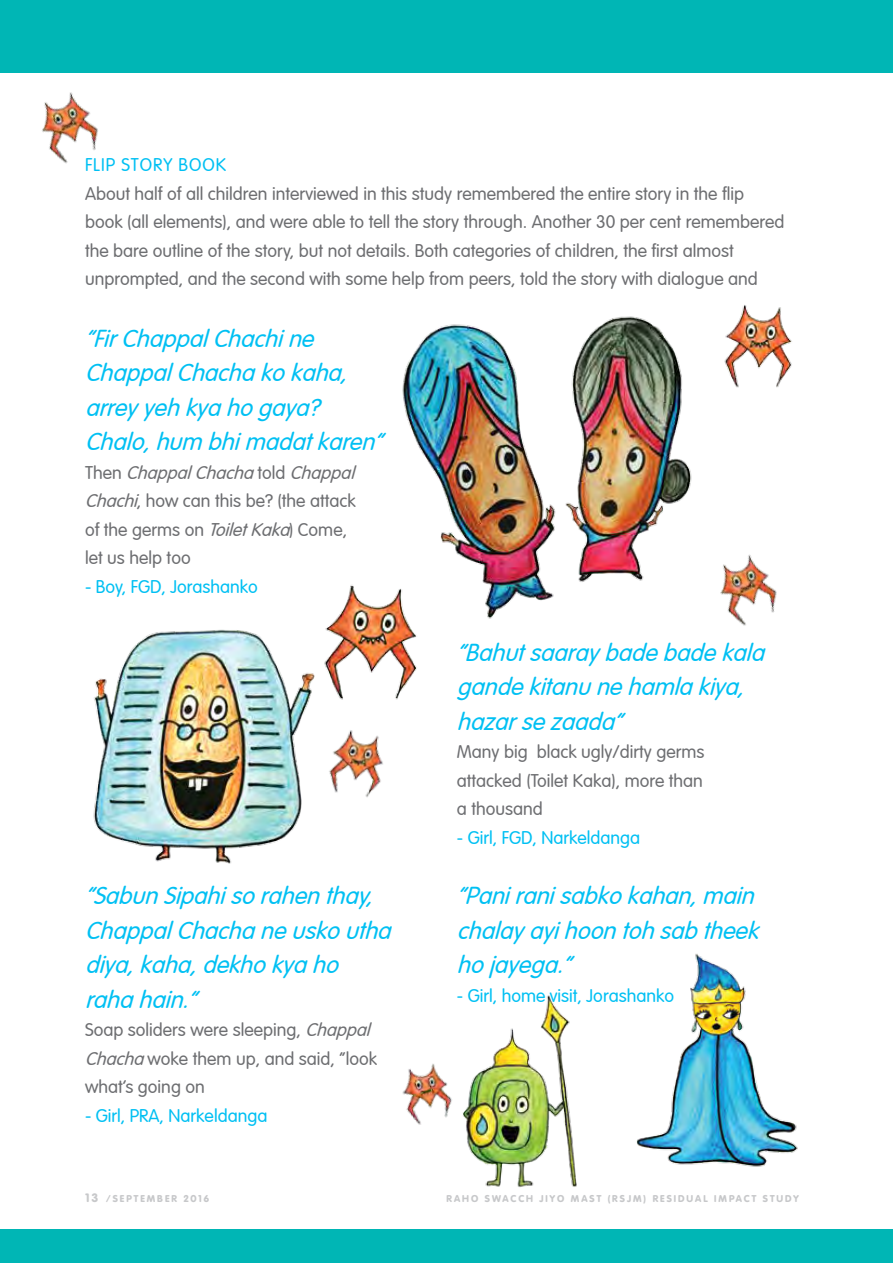
<style>
.page{position:relative;width:893px;height:1263px;background:#fff}
.page>*{position:absolute;margin:0;border:0;box-sizing:border-box;transform-origin:0 0}
.t1{font:italic 300 24px/34.5px "VAG Rounded";color:#00c0f3}
.t2{font:300 18px/28.5px "VAG Rounded";color:#6d6e71}
.t3{font:300 18px "VAG Rounded";color:#00c0f3}
.t4{font:300 18px "VAG Rounded";letter-spacing:.05em;color:#00c0f3}
.t5{font:900 9.75px "VAG Rounded";letter-spacing:.2em;color:#c7c8ca}
.s1{font-style:italic}
.s2{font-size:12px}
</style>
<div class="page">
<div style="left:0;top:0;width:893px;height:73px;background:#00b6b5"></div>
<div style="left:0;top:1229px;width:893px;height:34px;background:#00b6b5"></div>
<img style="left:402px;top:324px;width:124px;height:295px">
<img style="left:526px;top:316px;width:166px;height:285px">
<img style="left:340px;top:575px;width:87px;height:125px">
<img style="left:724px;top:305px;width:68px;height:83px">
<img style="left:402px;top:1068px;width:12px;height:51px">
<img style="left:340px;top:730px;width:43px;height:67px">
<img style="left:720px;top:554px;width:57px;height:72px">
<img style="left:42px;top:92px;width:56px;height:72px">
<img style="left:93px;top:614px;width:247px;height:250px">
<img style="left:636px;top:953px;width:162px;height:214px">
<img style="left:414px;top:995px;width:163px;height:192px">
<p class="t4" style="left:85px;top:155px;width:142px">FLIP STORY BOOK</p>
<p class="t2" style="left:85px;top:180px;width:701px">About half of all children interviewed in this study remembered the entire story in the flip book (all elements), and were able to tell the story through. Another 30 per cent remembered the bare outline of the story, but not details. Both categories of children, the first almost unprompted, and the second with some help from peers, told the story with dialogue and</p>
<h1 class="t1" style="left:85px;top:322px;width:306px">“FirChappalChachine<br>ChappalChachakokaha, arreyyehkyahogaya?<br>Chalo,hum bhimadatkaren”</h1>
<p class="t2" style="left:85px;top:459px;width:276px">T h e n <span class="s1">ChappalChacha</span>t o l d <span class="s1">Chappal<br>Chachi</span>, how can this be? (the attack of the germs on <span class="s1">ToiletKaka</span>) Come, let us help too</p>
<p class="t3" style="left:85px;top:576px;width:174px">- Boy, FGD, Jorashanko</p>
<h1 class="t1" style="left:85px;top:880px;width:315px">“SabunSipahisorahenthay,<br>ChappalChachaneuskoutha diya,kaha,dekhokyaho rahahain.”</h1>
<p class="t2" style="left:85px;top:1016px;width:293px;text-align:justify">Soap soliders were sleeping, <span class="s1">Chappal Chacha</span>woke them up, and said, “look what’s going on</p>
<p class="t3" style="left:85px;top:1105px;width:184px">- Girl, PRA, Narkeldanga</p>
<p class="t5" style="left:85px;top:1192px;width:125px"><span class="s2">13</span> /SEPTEMBER 2016</p>
<h1 class="t1" style="left:457px;top:636px;width:316px">“Bahutsaaraybadebadekala gandekitanunehamlakiya, hazarsezaada”</h1>
<p class="t2" style="left:457px;top:738px;width:249px;text-align:justify">Many big black ugly/dirty germs attacked (Toilet Kaka), more than a thousand</p>
<p class="t3" style="left:457px;top:827px;width:185px">- Girl, FGD, Narkeldanga</p>
<h1 class="t1" style="left:457px;top:880px;width:310px">“Paniranisabkokahan,main chalayayihoontohsabtheek hojayega.”</h1>
<p class="t3" style="left:457px;top:985px;width:219px">- Girl, home visit, Jorashanko</p>
<p class="t5" style="left:447px;top:1192px;width:354px">RAHO SWACCH JIYO MAST (RSJM) RESIDUAL IMPACT STUDY</p>
</div>
